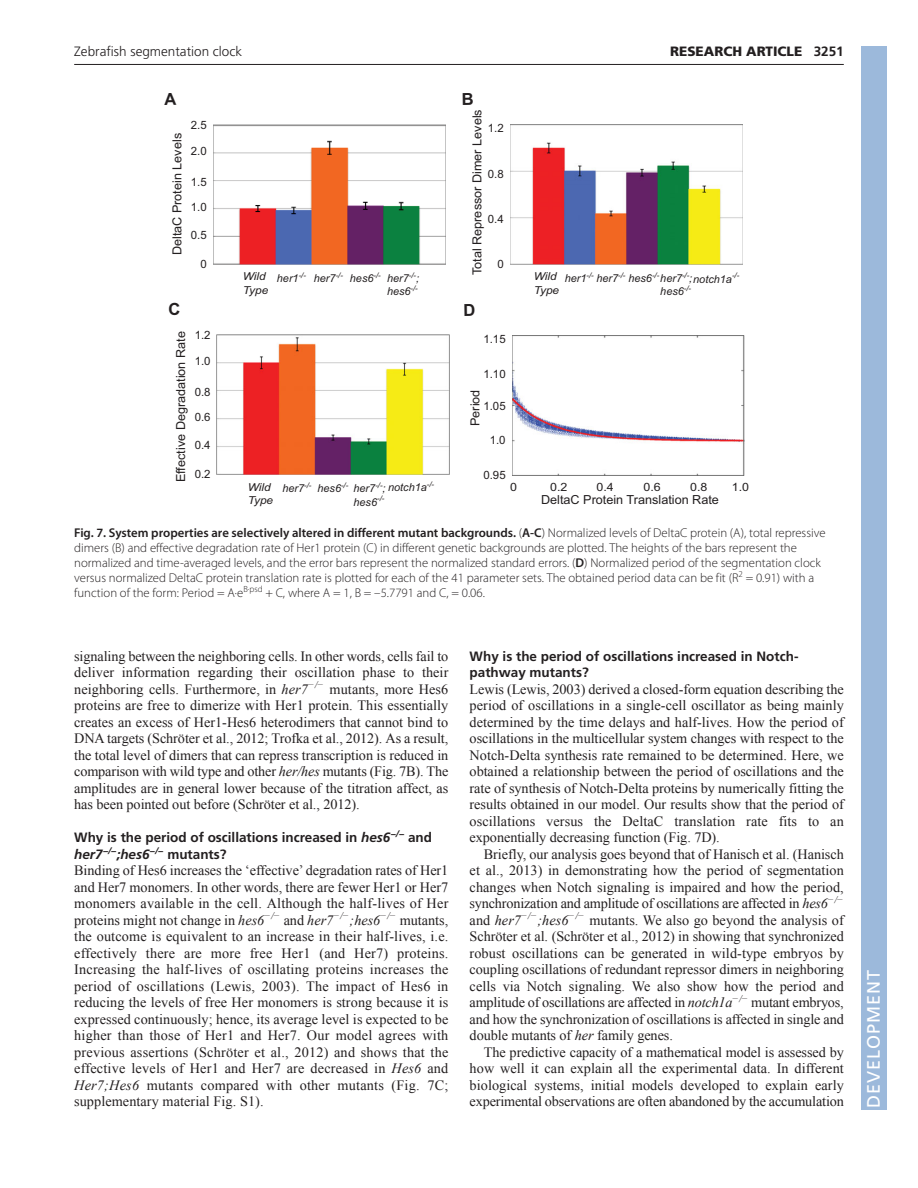
<style>
.page{position:relative;width:918px;height:1188px;background:#fff}
.page>*{position:absolute;margin:0;border:0;box-sizing:border-box;transform-origin:0 0}
.t1{font:18px "Frutiger LT Std";letter-spacing:.055em;color:#fff}
.t2{font:14.25px/16.5px "Times New Roman";letter-spacing:-.005em;color:#231f20;text-align:justify}
.t3{font:700 13.5px/16.5px "Frutiger LT Std";color:#231f20}
.t4{font:300 13.5px "Frutiger";color:#231f20}
.t5{font:900 13.5px "Frutiger LT Std";color:#231f20}
.t6{font:300 12.75px/15px "Myriad Pro";color:#231f20}
.t7{font:12.45px "Arial";color:#231f20}
.t8{font:11.4px "Arial";color:#231f20}
.t9{font:11.4px "Arial";color:#231f20;scale:1.09 1}
.t10{font:italic 10.95px/13px "Arial";color:#231f20;text-align:right}
.t11{font:italic 10.95px/13px "Arial";color:#231f20;scale:1.09 1}
.s1{font-weight:700}
.s2{font-weight:600}
.s3{font-style:italic}
</style>
<div class="page">
<hr style="left:74px;top:64px;width:770px;height:1px;background:#231f20">
<img style="left:213px;top:125px;width:232px;height:139px">
<img style="left:510px;top:125px;width:233px;height:139px">
<img style="left:217px;top:335px;width:232px;height:139px">
<img style="left:512px;top:336px;width:232px;height:139px">
<div style="left:861px;top:46px;width:25px;height:1064px;background:#9cb9db"></div>
<p class="t4" style="left:74px;top:46px;width:169px">Zebrafish segmentation clock</p>
<p class="t5" style="left:670px;top:46px;width:175px">RESEARCH ARTICLE <span class="s1">3251</span></p>
<p class="t7" style="left:172px;top:255px;width:124px;rotate:-90deg">DeltaC Protein Levels</p>
<p class="t8" style="left:191px;top:121px;width:17px">2.5</p>
<p class="t8" style="left:191px;top:147px;width:17px">2.0</p>
<p class="t8" style="left:191px;top:177px;width:17px">1.5</p>
<p class="t8" style="left:191px;top:203px;width:17px">1.0</p>
<p class="t8" style="left:191px;top:231px;width:17px">0.5</p>
<p class="t8" style="left:200px;top:260px;width:8px">0</p>
<p class="t11" style="left:243px;top:270px;width:25px">Wild<br>Type</p>
<p class="t10" style="left:277px;top:272px;width:144px">her1<sup>-/-</sup> her7<sup>-/-</sup> hes6<sup>-/-</sup> her7<sup>-/-</sup>; hes6<sup>-/-</sup></p>
<p class="t7" style="left:473px;top:275px;width:167px;rotate:-90deg">Total Repressor Dimer Levels</p>
<p class="t8" style="left:488px;top:124px;width:17px">1.2</p>
<p class="t8" style="left:488px;top:169px;width:17px">0.8</p>
<p class="t8" style="left:488px;top:214px;width:17px">0.4</p>
<p class="t8" style="left:497px;top:260px;width:8px">0</p>
<p class="t10" style="left:565px;top:272px;width:176px">her1<sup>-/-</sup> her7<sup>-/-</sup> hes6<sup>-/-</sup>her7<sup>-/-</sup>;notch1a<sup>-/-</sup></p>
<p class="t11" style="left:534px;top:270px;width:25px">Wild<br>Type</p>
<p class="t10" style="left:660px;top:285px;width:32px">hes6<sup>-/-</sup></p>
<p class="t7" style="left:176px;top:482px;width:152px;rotate:-90deg">Effective Degradation Rate</p>
<p class="t8" style="left:195px;top:331px;width:17px">1.2</p>
<p class="t8" style="left:483px;top:335px;width:24px">1.15</p>
<p class="t8" style="left:195px;top:357px;width:17px">1.0</p>
<p class="t8" style="left:483px;top:370px;width:24px">1.10</p>
<p class="t8" style="left:195px;top:388px;width:17px">0.8</p>
<p class="t7" style="left:470px;top:426px;width:38px;rotate:-90deg">Period</p>
<p class="t8" style="left:483px;top:401px;width:24px">1.05</p>
<p class="t8" style="left:195px;top:413px;width:17px">0.6</p>
<p class="t8" style="left:490px;top:436px;width:17px">1.0</p>
<p class="t8" style="left:195px;top:441px;width:17px">0.4</p>
<p class="t8" style="left:195px;top:470px;width:17px">0.2</p>
<p class="t8" style="left:483px;top:471px;width:24px">0.95</p>
<p class="t10" style="left:388px;top:480px;width:48px">notch1a<sup>-/-</sup></p>
<p class="t9" style="left:550px;top:483px;width:17px">0.2</p>
<p class="t9" style="left:510px;top:483px;width:8px">0</p>
<p class="t9" style="left:596px;top:483px;width:17px">0.4</p>
<p class="t9" style="left:644px;top:483px;width:17px">0.6</p>
<p class="t9" style="left:690px;top:483px;width:17px">0.8</p>
<p class="t9" style="left:732px;top:483px;width:17px">1.0</p>
<p class="t7" style="left:541px;top:495px;width:179px">DeltaC Protein Translation Rate</p>
<p class="t6" style="left:74px;top:526px;width:753px"><span class="s2">Fig. 7. System properties are selectively altered in different mutant backgrounds.</span> (<span class="s2">A-C</span>) Normalized levels of DeltaC protein (A), total repressive dimers (B) and effective degradation rate of Her1 protein (C) in different genetic backgrounds are plotted. The heights of the bars represent the normalized and time-averaged levels, and the error bars represent the normalized standard errors. (<span class="s2">D</span>) Normalized period of the segmentation clock versus normalized DeltaC protein translation rate is plotted for each of the 41 parameter sets. The obtained period data can be fit (R<sup>2</sup> = 0.91) with a function of the form: Period = A·e<sup>B·psd</sup> + C, where A = 1, B = –5.7791 and C, = 0.06.</p>
<p class="t11" style="left:248px;top:480px;width:25px">Wild<br>Type</p>
<p class="t10" style="left:282px;top:482px;width:105px">her7<sup>-/-</sup> hes6<sup>-/-</sup> her7<sup>-/-</sup>; hes6<sup>-/-</sup></p>
<p class="t2" style="left:74px;top:648px;width:376px">signaling between the neighboring cells. In other words, cells fail to deliver information regarding their oscillation phase to their neighboring cells. Furthermore, in <span class="s3">her7</span><sup>−/−</sup> mutants, more Hes6 proteins are free to dimerize with Her1 protein. This essentially creates an excess of Her1-Hes6 heterodimers that cannot bind to DNA targets (Schröter et al., 2012; Trofka et al., 2012). As a result, the total level of dimers that can repress transcription is reduced in comparison with wild type and other <span class="s3">her/hes</span> mutants (Fig. 7B). The amplitudes are in general lower because of the titration affect, as has been pointed out before (Schröter et al., 2012).</p>
<p class="t3" style="left:74px;top:830px;width:359px">Why is the period of oscillations increased in <span class="s3">hes6</span><sup>−/−</sup> and <span class="s3">her7</span><sup>−/−</sup><span class="s3">;hes6</span><sup>−/−</sup> mutants?</p>
<p class="t2" style="left:74px;top:862px;width:376px">Binding of Hes6 increases the ‘effective’ degradation rates of Her1 and Her7 monomers. In other words, there are fewer Her1 or Her7 monomers available in the cell. Although the half-lives of Her proteins might not change in <span class="s3">hes6</span><sup>−/−</sup> and <span class="s3">her7</span><sup>−/−</sup><span class="s3">;hes6</span><sup>−/−</sup> mutants, the outcome is equivalent to an increase in their half-lives, i.e. effectively there are more free Her1 (and Her7) proteins.<br>Increasing the half-lives of oscillating proteins increases the period of oscillations (Lewis, 2003). The impact of Hes6 in reducing the levels of free Her monomers is strong because it is expressed continuously; hence, its average level is expected to be higher than those of Her1 and Her7. Our model agrees with previous assertions (Schröter et al., 2012) and shows that the effective levels of Her1 and Her7 are decreased in <span class="s3">Hes6</span> and <span class="s3">Her7;Hes6</span> mutants compared with other mutants (Fig. 7C; supplementary material Fig. S1).</p>
<p class="t3" style="left:470px;top:649px;width:330px">Why is the period of oscillations increased in Notch&shy;pathway mutants?</p>
<p class="t2" style="left:470px;top:681px;width:376px">Lewis (Lewis, 2003) derived a closed-form equation describing the period of oscillations in a single-cell oscillator as being mainly determined by the time delays and half-lives. How the period of oscillations in the multicellular system changes with respect to the Notch-Delta synthesis rate remained to be determined. Here, we obtained a relationship between the period of oscillations and the rate of synthesis of Notch-Delta proteins by numerically fitting the results obtained in our model. Our results show that the period of oscillations versus the DeltaC translation rate fits to an exponentially decreasing function (Fig. 7D).</p>
<p class="t2" style="left:470px;top:846px;width:376px;text-indent:14px">Briefly, our analysis goes beyond that of Hanisch et al. (Hanisch et al., 2013) in demonstrating how the period of segmentation changes when Notch signaling is impaired and how the period, synchronization and amplitude of oscillations are affected in <span class="s3">hes6</span><sup>−/− </sup>and <span class="s3">her7</span><sup>−/−</sup><span class="s3">;hes6</span><sup>−/−</sup> mutants. We also go beyond the analysis of Schröter et al. (Schröter et al., 2012) in showing that synchronized robust oscillations can be generated in wild-type embryos by coupling oscillations of redundant repressor dimers in neighboring cells via Notch signaling. We also show how the period and amplitude of oscillations are affected in <span class="s3">notch1a</span><sup>−/−</sup> mutant embryos, and how the synchronization of oscillations is affected in single and double mutants of <span class="s3">her</span> family genes.</p>
<p class="t2" style="left:470px;top:1044px;width:376px;text-indent:14px">The predictive capacity of a mathematical model is assessed by how well it can explain all the experimental data. In different biological systems, initial models developed to explain early experimental observations are often abandoned by the accumulation</p>
<p class="t1" style="left:863px;top:1108px;width:140px;rotate:-90deg">DEVELOPMENT</p>
</div>
